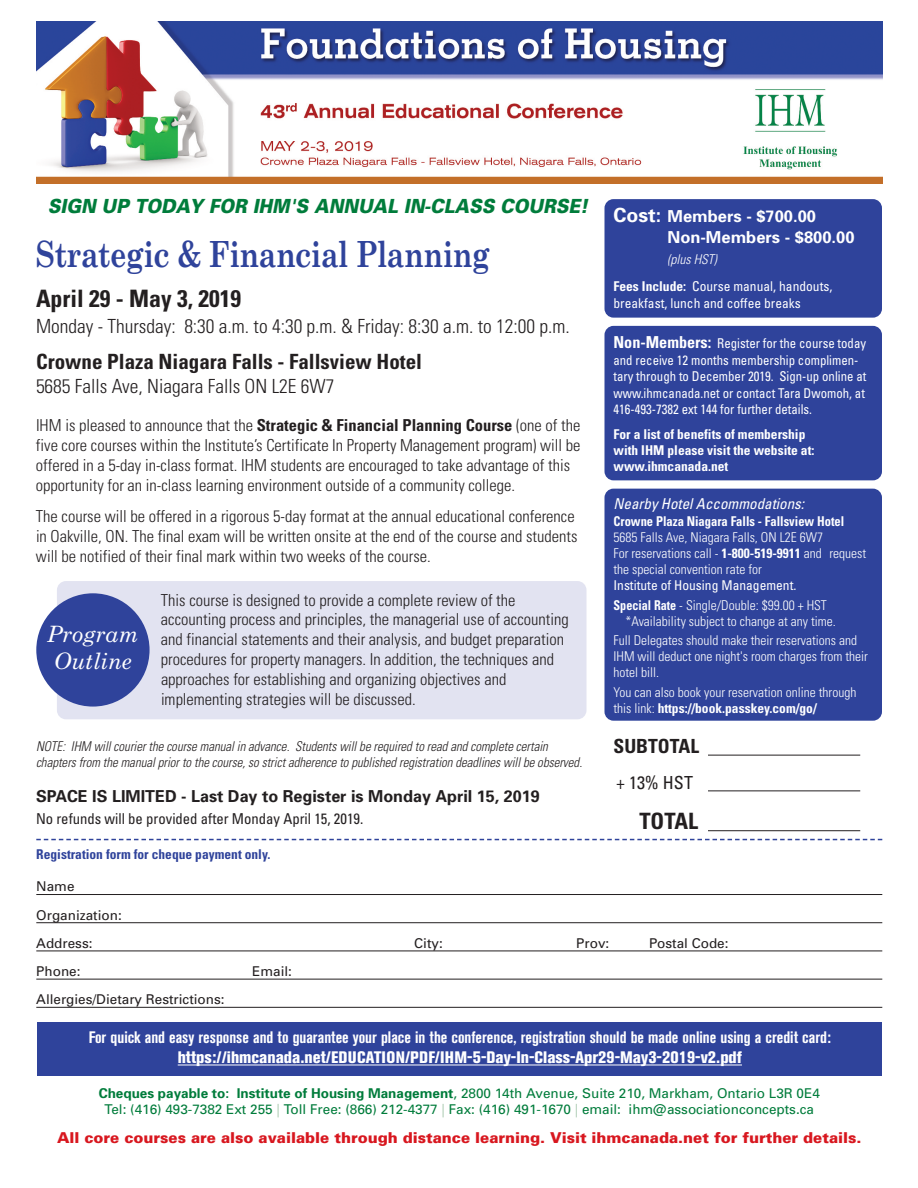
<style>
.page{position:relative;width:918px;height:1188px;background:#fff}
.page>*{position:absolute;margin:0;border:0;box-sizing:border-box;transform-origin:0 0}
.t1{font:700 36px "Century Schoolbook";letter-spacing:-.015em;color:#2f439b;scale:.8 1}
.t2{font:700 condensed 24px "Univers";color:#231f20}
.t3{font:italic 22.5px/27px "Century Schoolbook";color:#fff}
.t4{font:700 condensed 22.5px "Univers";color:#231f20}
.t5{font:700 condensed 21px "Univers";color:#231f20}
.t6{font:300 condensed 19.5px "Univers";color:#231f20}
.t7{font:italic 900 19.5px "Univers";color:#007c3b;scale:.9 1}
.t8{font:700 condensed 19.5px "Univers";color:#231f20}
.t9{font:condensed 18px "Univers";color:#231f20}
.t10{font:300 condensed 16.5px/19.8px "Univers";color:#231f20}
.t11{font:700 condensed 16.5px "Akzidenz Grotesk BE";color:#fff}
.t12{font:800 condensed 16.5px "Akzidenz Grotesk BE";color:#fff}
.t13{font:700 16.5px "Univers";color:#231f20}
.t14{font:700 16.5px/21.3px "Univers";color:#fff}
.t15{font:900 15px "Univers";color:#d8171f}
.t16{font:condensed 15px "Univers";color:#231f20}
.t17{font:italic condensed 15px "Univers";color:#fff}
.t18{font:300 condensed 13.5px/16.2px "Univers";color:#fff}
.t19{font:italic 300 condensed 13.5px/16.2px "Univers";color:#231f20;scale:.95 1}
.t20{font:condensed 13.5px/16.2px "Univers";color:#fff;scale:.95 1}
.t21{font:13.5px/16.2px "Univers";color:#007c3b;text-align:center}
.t22{font:condensed 13.5px/27.3px "Univers";color:#fff}
.t23{font:13.5px/28.2px "Univers";color:#231f20}
.t24{font:700 condensed 13.5px/16.2px "Univers";color:#fff}
.t25{font:700 condensed 13.5px "Univers";color:#fff;scale:.93 1}
.t26{font:700 condensed 13.5px "Univers";color:#2f439b}
.s1{font-weight:700}
.s2{font-size:19.5px}
.s3{font-weight:300;font-style:italic}
.s4{font-weight:700;font-size:16.5px}
.s5{font-weight:300}
.s6{color:#aacab1}
</style>
<div class="page">
<div style="left:604px;top:326px;width:278px;height:154px;background:#2f439b;border-radius:9px"></div>
<div style="left:604px;top:489px;width:278px;height:232px;background:#2f439b;border-radius:9px"></div>
<div style="left:604px;top:199px;width:278px;height:119px;background:#2f439b;border-radius:9px"></div>
<div style="left:57px;top:581px;width:529px;height:138px;background:#e2e3f1;border-radius:9px"></div>
<div style="left:36px;top:593px;width:114px;height:114px;background:#2f439b;border-radius:50%"></div>
<hr style="left:708px;top:755px;width:152px;height:1px;background:#231f20">
<hr style="left:708px;top:790px;width:152px;height:1px;background:#231f20">
<hr style="left:708px;top:830px;width:152px;height:1px;background:#231f20">
<hr style="left:36px;top:894px;width:846px;height:1px;background:#231f20">
<hr style="left:36px;top:922px;width:846px;height:1px;background:#231f20">
<hr style="left:36px;top:951px;width:846px;height:1px;background:#231f20">
<hr style="left:36px;top:979px;width:846px;height:1px;background:#231f20">
<hr style="left:36px;top:1007px;width:846px;height:1px;background:#231f20">
<svg style="left:36px;top:839px;width:846px;height:1px"></svg>
<img style="left:36px;top:21px;width:846px;height:163px">
<div style="left:37px;top:1023px;width:845px;height:53px;background:#2f439b"></div>
<hr style="left:178px;top:1065px;width:564px;height:1px;background:#fff">
<p class="t7" style="left:48px;top:199px;width:602px">SIGN UP TODAY FOR IHM'S ANNUAL IN-CLASS COURSE!</p>
<h1 class="t1" style="left:36px;top:234px;width:569px">Strategic &amp; Financial Planning</h1>
<h2 class="t2" style="left:36px;top:290px;width:207px">April 29 - May 3, 2019</h2>
<p class="t6" style="left:36px;top:319px;width:535px">Monday - Thursday: 8:30 a.m. to 4:30 p.m. &amp; Friday: 8:30 a.m. to 12:00 p.m.</p>
<p class="t5" style="left:36px;top:354px;width:388px">Crowne Plaza Niagara Falls - Fallsview Hotel</p>
<p class="t6" style="left:36px;top:379px;width:300px">5685 Falls Ave, Niagara Falls ON L2E 6W7</p>
<p class="t10" style="left:36px;top:417px;width:546px">IHM is pleased to announce that the <span class="s1">Strategic &amp; Financial Planning Course</span> (one of the five core courses within the Institute’s Certificate In Property Management program) will be offered in a 5-day in-class format. IHM students are encouraged to take advantage of this opportunity for an in-class learning environment outside of a community college.</p>
<p class="t10" style="left:36px;top:508px;width:543px">The course will be offered in a rigorous 5-day format at the annual educational conference in Oakville, ON. The final exam will be written onsite at the end of the course and students will be notified of their final mark within two weeks of the course.</p>
<h3 class="t3" style="left:47px;top:621px;width:93px">Program<br>Outline</h3>
<p class="t10" style="left:161px;top:591px;width:409px">This course is designed to provide a complete review of the accounting process and principles, the managerial use of accounting and financial statements and their analysis, and budget preparation procedures for property managers. In addition, the techniques and approaches for establishing and organizing objectives and implementing strategies will be discussed.</p>
<p class="t19" style="left:36px;top:739px;width:576px">NOTE: IHM will courier the course manual in advance. Students will be required to read and complete certain chapters from the manual prior to the course, so strict adherence to published registration deadlines will be observed.</p>
<p class="t13" style="left:36px;top:790px;width:505px">SPACE IS LIMITED - Last Day to Register is Monday April 15, 2019</p>
<p class="t16" style="left:36px;top:813px;width:329px">No refunds will be provided after Monday April 15, 2019.</p>
<p class="t14" style="left:667px;top:207px;width:189px;text-indent:-54px"><span class="s2">Cost:</span> Members - $700.00<br>Non-Members - $800.00</p>
<p class="t22" style="left:614px;top:247px;width:220px;text-indent:54px"><span class="s3">(plus HST)<br></span><span class="s1">Fees Include:</span> Course manual, handouts,</p>
<p class="t22" style="left:614px;top:290px;width:189px">breakfast, lunch and coffee breaks</p>
<p class="t20" style="left:614px;top:335px;width:267px;line-height:17.7px"><span class="s4">Non-Members:</span> Register for the course today and receive 12 months membership complimen-</p>
<p class="t20" style="left:614px;top:370px;width:268px;text-align:justify">tary through to December 2019. Sign-up online at www.ihmcanada.net or contact Tara Dwomoh, at 416-493-7382 ext 144 for further details.</p>
<p class="t24" style="left:613px;top:427px;width:202px">For a list of benefits of membership with IHM please visit the website at: www.ihmcanada.net</p>
<p class="t17" style="left:614px;top:498px;width:192px">Nearby Hotel Accommodations:</p>
<p class="t25" style="left:614px;top:516px;width:250px">Crowne Plaza Niagara Falls - Fallsview Hotel</p>
<p class="t18" style="left:614px;top:530px;width:254px">5685 Falls Ave, Niagara Falls, ON L2E 6W7<br>For reservations call - <span class="s1">1-800-519-9911</span> and request the special convention rate for</p>
<p class="t22" style="left:614px;top:577px;width:215px;line-height:19.2px">Institute of Housing Management.<br><span class="s1">Special Rate</span> <span class="s5">- Single/Double: $99.00 + HST</span></p>
<p class="t18" style="left:614px;top:613px;width:245px;line-height:19.2px;text-indent:12px">*Availability subject to change at any time.<br>Full Delegates should make their reservations and</p>
<p class="t18" style="left:614px;top:650px;width:256px">IHM will deduct one night's room charges from their hotel bill.</p>
<p class="t18" style="left:614px;top:685px;width:244px">You can also book your reservation online through this link: <span class="s1">https://book.passkey.com/go/</span></p>
<p class="t8" style="left:614px;top:739px;width:87px">SUBTOTAL</p>
<p class="t9" style="left:616px;top:776px;width:78px">+ 13% HST</p>
<h3 class="t4" style="left:639px;top:813px;width:60px">TOTAL</h3>
<p class="t26" style="left:36px;top:849px;width:236px">Registration form for cheque payment only.</p>
<p class="t23" style="left:36px;top:874px;width:87px">Name<br>Organization:<br>Address:</p>
<p class="t23" style="left:36px;top:958px;width:46px">Phone:</p>
<p class="t23" style="left:252px;top:958px;width:41px">Email:</p>
<p class="t23" style="left:36px;top:986px;width:190px">Allergies/Dietary Restrictions:</p>
<p class="t23" style="left:414px;top:930px;width:30px">City:</p>
<p class="t23" style="left:576px;top:930px;width:35px">Prov:</p>
<p class="t23" style="left:649px;top:930px;width:81px">Postal Code:</p>
<p class="t11" style="left:89px;top:1032px;width:743px">For quick and easy response and to guarantee your place in the conference, registration should be made online using a credit card:</p>
<p class="t12" style="left:178px;top:1052px;width:566px">https://ihmcanada.net/EDUCATION/PDF/IHM-5-Day-In-Class-Apr29-May3-2019-v2.pdf</p>
<p class="t21" style="left:99px;top:1086px;width:723px"><span class="s1">Cheques payable to: Institute of Housing Management</span>, 2800 14th Avenue, Suite 210, Markham, Ontario L3R 0E4<br>Tel: (416) 493-7382 Ext 255 <span class="s6">|</span> Toll Free: (866) 212-4377 <span class="s6">|</span> Fax: (416) 491-1670 <span class="s6">|</span> email: ihm@associationconcepts.ca</p>
<p class="t15" style="left:57px;top:1132px;width:806px">All core courses are also available through distance learning. Visit ihmcanada.net for further details.</p>
</div>
